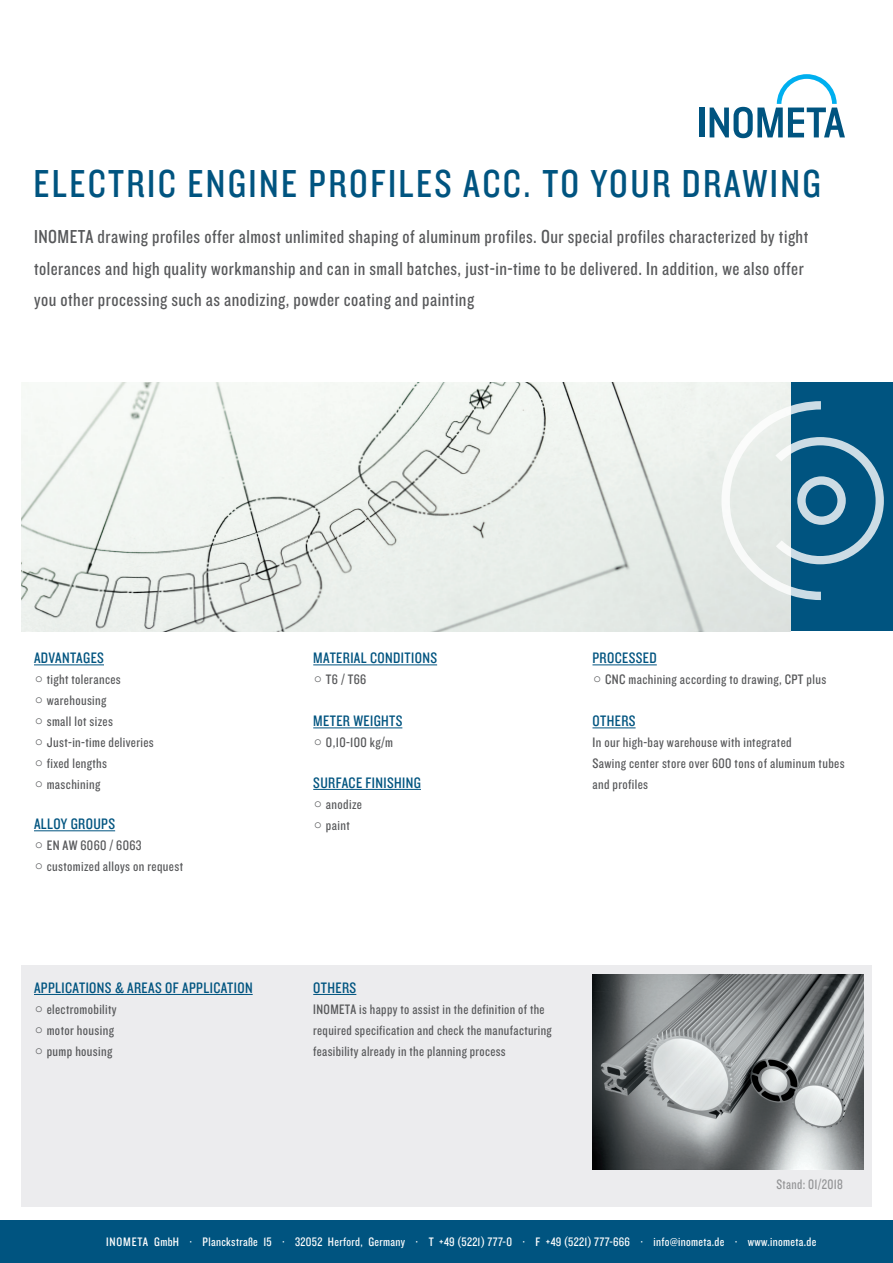
<style>
.page{position:relative;width:893px;height:1263px;background:#fff}
.page>*{position:absolute;margin:0;border:0;box-sizing:border-box;transform-origin:0 0}
.t1{font:40.5px "Knockout 29 Junior Ltweight";letter-spacing:.06em;color:#005480}
.t2{font:19.5px/31.5px "Knockout 29 Junior Ltweight";letter-spacing:.025em;color:#57585a}
.t3{font:15.75px "Knockout 29 Junior Ltweight";letter-spacing:.025em;color:#005480}
.t4{font:14.25px/21px "Knockout 29 Junior Ltweight";letter-spacing:.025em;color:#57585a}
.t5{font:14.25px "Knockout 29 Junior Ltweight";letter-spacing:.025em;color:#57585a;scale:.95 1}
.t6{font:12.75px "Knockout 29 Junior Ltweight";letter-spacing:.025em;color:#fff}
</style>
<div class="page">
<div style="left:0;top:1220px;width:893px;height:43px;background:#005480"></div>
<div style="left:699px;top:108px;width:5px;height:29px;background:#005480"></div>
<svg style="left:710px;top:74px;width:135px;height:64px"></svg>
<div style="left:791px;top:383px;width:102px;height:248px;background:#005480"></div>
<div style="left:21px;top:965px;width:851px;height:242px;background:#ececee"></div>
<img style="left:21px;top:383px;width:770px;height:248px">
<hr style="left:34px;top:664px;width:70px;height:1px;background:#005480">
<hr style="left:34px;top:830px;width:81px;height:1px;background:#005480">
<hr style="left:313px;top:664px;width:124px;height:1px;background:#005480">
<hr style="left:313px;top:727px;width:89px;height:1px;background:#005480">
<hr style="left:313px;top:789px;width:108px;height:1px;background:#005480">
<hr style="left:592px;top:664px;width:65px;height:1px;background:#005480">
<hr style="left:592px;top:727px;width:44px;height:1px;background:#005480">
<hr style="left:34px;top:994px;width:219px;height:1px;background:#005480">
<hr style="left:313px;top:994px;width:43px;height:1px;background:#005480">
<img style="left:592px;top:975px;width:271px;height:194px">
<svg style="left:721px;top:401px;width:163px;height:199px"></svg>
<h1 class="t1" style="left:34px;top:158px;width:789px">ELECTRIC ENGINE PROFILES ACC. TO YOUR DRAWING</h1>
<p class="t2" style="left:34px;top:220px;width:776px">INOMETA drawing profiles offer almost unlimited shaping of aluminum profiles. Our special profiles characterized by tight tolerances and high quality workmanship and can in small batches, just-in-time to be delivered. In addition, we also offer you other processing such as anodizing, powder coating and painting</p>
<p class="t3" style="left:34px;top:648px;width:71px">ADVANTAGES</p>
<p class="t4" style="left:47px;top:668px;width:109px">tight tolerances warehousing<br>small lot sizes<br>Just-in-time deliveries fixed lengths maschining</p>
<p class="t3" style="left:34px;top:814px;width:83px">ALLOY GROUPS</p>
<p class="t4" style="left:47px;top:834px;width:138px">EN AW 6060 / 6063 customized alloys on request</p>
<p class="t3" style="left:34px;top:977px;width:220px">APPLICATIONS &amp; AREAS OF APPLICATION</p>
<p class="t4" style="left:47px;top:998px;width:71px">electromobility motor housing pump housing</p>
<p class="t3" style="left:313px;top:648px;width:125px">MATERIAL CONDITIONS</p>
<p class="t4" style="left:326px;top:668px;width:42px">T6 / T66</p>
<p class="t3" style="left:313px;top:711px;width:91px">METER WEIGHTS</p>
<p class="t4" style="left:326px;top:731px;width:69px">0,10-100 kg/m</p>
<p class="t3" style="left:313px;top:772px;width:109px">SURFACE FINISHING</p>
<p class="t4" style="left:326px;top:793px;width:38px">anodize paint</p>
<p class="t3" style="left:592px;top:648px;width:66px">PROCESSED</p>
<p class="t4" style="left:605px;top:668px;width:223px">CNC machining according to drawing, CPT plus</p>
<p class="t3" style="left:592px;top:711px;width:45px">OTHERS</p>
<p class="t4" style="left:592px;top:731px;width:254px">In our high-bay warehouse with integrated<br>Sawing center store over 600 tons of aluminum tubes and profiles</p>
<p class="t3" style="left:313px;top:977px;width:45px">OTHERS</p>
<p class="t4" style="left:313px;top:998px;width:240px">INOMETA is happy to assist in the definition of the required specification and check the manufacturing feasibility already in the planning process</p>
<p class="t5" style="left:776px;top:1175px;width:71px">Stand: 01/2018</p>
<p class="t6" style="left:106px;top:1233px;width:711px">INOMETA GmbH · Planckstraße 15 · 32052 Herford, Germany · T +49 (5221) 777-0 · F +49 (5221) 777-666 · info@inometa.de · www.inometa.de</p>
</div>
